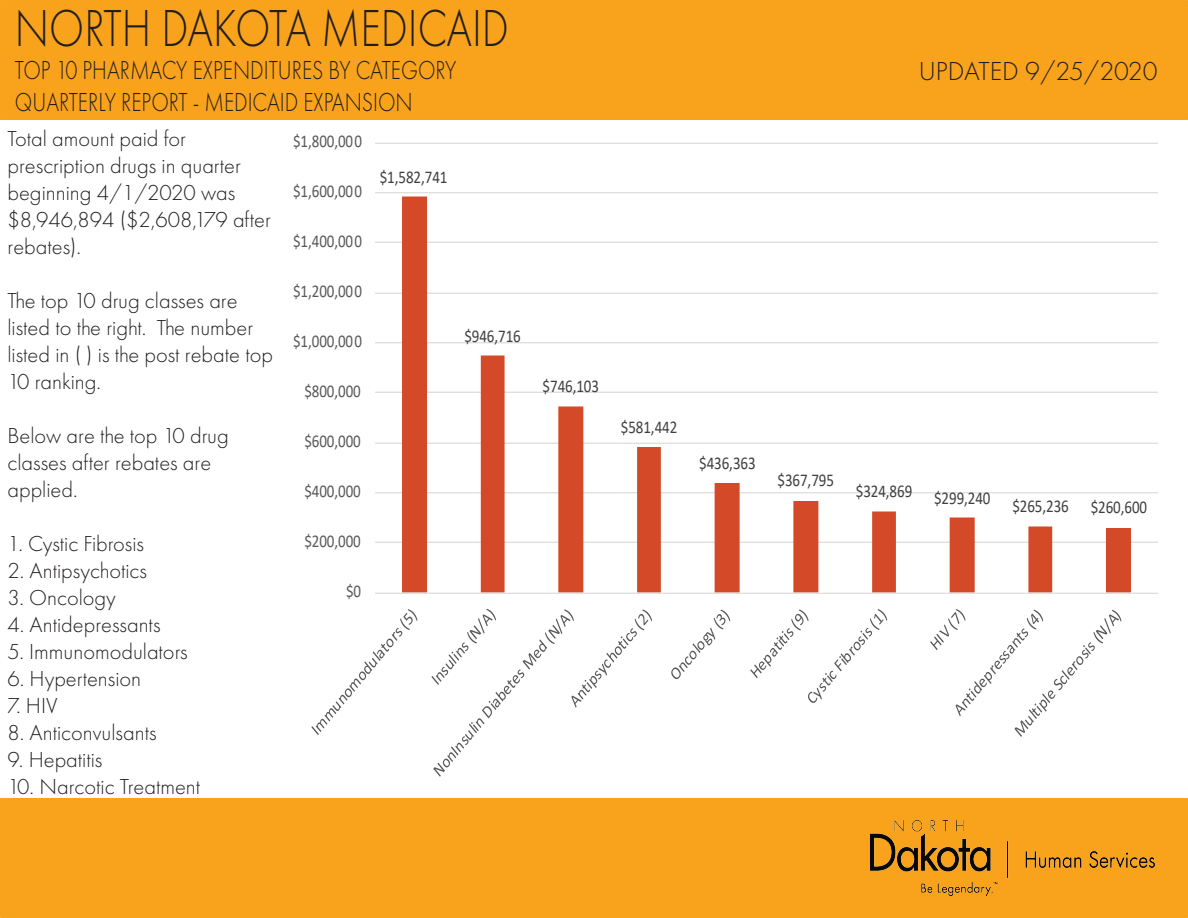
<style>
.page{position:relative;width:1188px;height:918px;background:#fff}
.page>*{position:absolute;margin:0;border:0;box-sizing:border-box;transform-origin:0 0}
.t1{font:300 54px "Futura PT";color:#231f20;scale:.81 1}
.t2{font:300 27px/32.4px "Futura PT";color:#231f20;scale:.81 1}
.t3{font:300 27px "Futura PT";color:#231f20}
.t4{font:300 22.5px/27px "Futura PT";color:#231f20}
.t5{font:18px "Calibri";letter-spacing:-.005em;color:#595959;scale:.83 1}
.t6{font:18px "Calibri";letter-spacing:-.005em;color:#404040;scale:.83 1}
</style>
<div class="page">
<div style="left:0;top:0;width:1188px;height:120px;background:#f9a21c"></div>
<div style="left:0;top:798px;width:1188px;height:120px;background:#f9a21c"></div>
<img style="left:870px;top:821px;width:285px;height:75px">
<hr style="left:375px;top:143px;width:783px;height:1px;background:#dad9d8">
<hr style="left:375px;top:192px;width:783px;height:1px;background:#dad9d8">
<hr style="left:375px;top:242px;width:783px;height:1px;background:#dad9d8">
<hr style="left:375px;top:293px;width:783px;height:1px;background:#dad9d8">
<hr style="left:375px;top:342px;width:783px;height:1px;background:#dad9d8">
<hr style="left:375px;top:392px;width:783px;height:1px;background:#dad9d8">
<hr style="left:375px;top:443px;width:783px;height:1px;background:#dad9d8">
<hr style="left:375px;top:492px;width:783px;height:1px;background:#dad9d8">
<hr style="left:375px;top:542px;width:783px;height:1px;background:#dad9d8">
<svg style="left:402px;top:196px;width:729px;height:396px"></svg>
<hr style="left:375px;top:593px;width:783px;height:1px;background:#dad9d8">
<svg style="left:311px;top:609px;width:106px;height:126px"></svg>
<svg style="left:432px;top:609px;width:220px;height:168px"></svg>
<svg style="left:671px;top:610px;width:59px;height:69px"></svg>
<svg style="left:750px;top:609px;width:137px;height:94px"></svg>
<svg style="left:930px;top:609px;width:191px;height:128px"></svg>
<h1 class="t1" style="left:15px;top:-2px;width:611px">NORTH DAKOTA MEDICAID</h1>
<p class="t2" style="left:15px;top:54px;width:547px">TOP 10 PHARMACY EXPENDITURES BY CATEGORY<br>QUARTERLY REPORT - MEDICAID EXPANSION</p>
<p class="t3" style="left:919px;top:55px;width:240px">UPDATED 9/25/2020</p>
<p class="t4" style="left:8px;top:125px;width:265px">Total amount paid for prescription drugs in quarter beginning 4/1/2020 was $8,946,894 ($2,608,179 after rebates).</p>
<p class="t4" style="left:8px;top:287px;width:267px">The top 10 drug classes are listed to the right. The number listed in ( ) is the post rebate top<br>10 ranking.</p>
<p class="t4" style="left:8px;top:422px;width:223px">Below are the top 10 drug classes after rebates are applied.</p>
<p class="t4" style="left:8px;top:530px;width:138px">1. Cystic Fibrosis</p>
<p class="t4" style="left:8px;top:557px;width:141px">2. Antipsychotics</p>
<p class="t4" style="left:8px;top:584px;width:110px">3. Oncology</p>
<p class="t4" style="left:8px;top:611px;width:155px">4. Antidepressants</p>
<p class="t4" style="left:8px;top:638px;width:182px">5. Immunomodulators</p>
<p class="t4" style="left:8px;top:665px;width:135px">6. Hypertension</p>
<p class="t4" style="left:8px;top:692px;width:52px">7. HIV</p>
<p class="t4" style="left:8px;top:719px;width:151px">8. Anticonvulsants</p>
<p class="t4" style="left:8px;top:746px;width:96px">9. Hepatitis</p>
<p class="t4" style="left:8px;top:773px;width:194px">10. Narcotic Treatment</p>
<p class="t5" style="left:293px;top:129px;width:85px">$1,800,000</p>
<p class="t6" style="left:380px;top:164px;width:83px">$1,582,741</p>
<p class="t5" style="left:293px;top:179px;width:85px">$1,600,000</p>
<p class="t5" style="left:293px;top:229px;width:85px">$1,400,000</p>
<p class="t5" style="left:293px;top:279px;width:85px">$1,200,000</p>
<p class="t6" style="left:464px;top:323px;width:70px">$946,716</p>
<p class="t5" style="left:293px;top:329px;width:85px">$1,000,000</p>
<p class="t6" style="left:543px;top:373px;width:70px">$746,103</p>
<p class="t5" style="left:304px;top:379px;width:70px">$800,000</p>
<p class="t6" style="left:621px;top:414px;width:70px">$581,442</p>
<p class="t5" style="left:304px;top:429px;width:70px">$600,000</p>
<p class="t6" style="left:699px;top:451px;width:70px">$436,363</p>
<p class="t6" style="left:778px;top:468px;width:70px">$367,795</p>
<p class="t6" style="left:856px;top:482px;width:164px">$324,869 $299,240</p>
<p class="t5" style="left:304px;top:479px;width:70px">$400,000</p>
<p class="t6" style="left:1012px;top:494px;width:164px">$265,236 $260,600</p>
<p class="t5" style="left:304px;top:529px;width:70px">$200,000</p>
<p class="t5" style="left:346px;top:579px;width:20px">$0</p>
</div>
